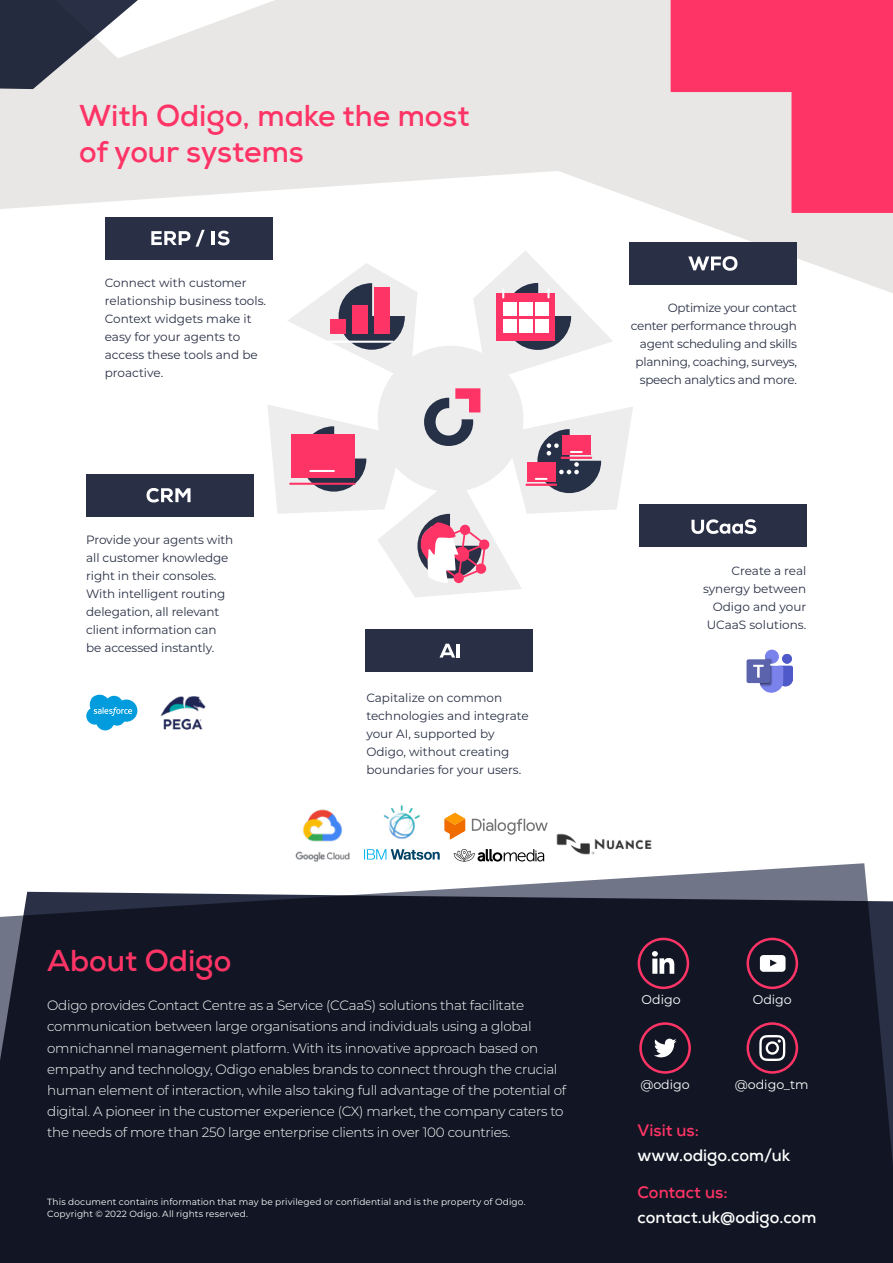
<style>
.page{position:relative;width:893px;height:1263px;background:#e8e7e6}
.page>*{position:absolute;margin:0;border:0;box-sizing:border-box;transform-origin:0 0}
.t1{font:700 30px/36px "Nexa";color:#ff3466}
.t2{font:700 16.5px "Nexa";color:#fff}
.t3{font:700 16.5px "Nexa";color:#ff3466}
.t4{font:300 13.5px/21px "Montserrat";letter-spacing:-.02em;color:#fff}
.t5{font:12.6px "Montserrat";color:#fff}
.t6{font:12px/18px "Montserrat";letter-spacing:-.01em;color:#2a3045}
.t7{font:9px/12px "Montserrat";letter-spacing:.015em;color:#fff}
</style>
<div class="page">
<div style="left:0;top:171px;width:893px;height:692px;background:#fff"></div>
<img style="left:381px;top:802px;width:44px;height:38px">
<svg style="left:381px;top:849px;width:59px;height:11px"></svg>
<svg style="left:444px;top:813px;width:22px;height:27px"></svg>
<svg style="left:472px;top:818px;width:76px;height:17px"></svg>
<img style="left:154px;top:687px;width:58px;height:51px">
<svg style="left:86px;top:693px;width:51px;height:37px;background:#5cbfe9"></svg>
<div style="left:765px;top:650px;width:14px;height:14px;background:#7a82eb;border-radius:50%"></div>
<svg style="left:746px;top:654px;width:47px;height:39px;background:#9298d6"></svg>
<img style="left:779px;top:666px;width:4px;height:24px">
<svg style="left:0;top:0;width:274px;height:89px"></svg>
<img style="left:557px;top:833px;width:95px;height:21px">
<img style="left:263px;top:802px;width:118px;height:61px">
<svg style="left:454px;top:849px;width:90px;height:12px"></svg>
<svg style="left:671px;top:0;width:222px;height:213px;fill:#ff3466"></svg>
<svg style="left:287px;top:263px;width:130px;height:118px"></svg>
<hr style="left:326px;top:341px;width:68px;height:2px;background:#fff">
<div style="left:330px;top:319px;width:16px;height:15px;background:#ff3466"></div>
<div style="left:352px;top:305px;width:16px;height:29px;background:#ff3466"></div>
<div style="left:374px;top:288px;width:16px;height:46px;background:#ff3466"></div>
<div style="left:378px;top:346px;width:145px;height:146px;background:#ededed;border-radius:50%"></div>
<div style="left:106px;top:217px;width:167px;height:42px;background:#293045"></div>
<div style="left:630px;top:242px;width:167px;height:43px;background:#293045"></div>
<div style="left:86px;top:474px;width:168px;height:43px;background:#293045"></div>
<div style="left:639px;top:505px;width:168px;height:42px;background:#293045"></div>
<div style="left:366px;top:630px;width:167px;height:42px;background:#293045"></div>
<svg style="left:151px;top:231px;width:39px;height:14px"></svg>
<svg style="left:196px;top:230px;width:9px;height:17px"></svg>
<svg style="left:218px;top:231px;width:12px;height:14px"></svg>
<hr style="left:211px;top:231px;width:3px;height:14px;background:#fff">
<svg style="left:147px;top:488px;width:44px;height:14px"></svg>
<svg style="left:439px;top:644px;width:21px;height:13px"></svg>
<svg style="left:691px;top:519px;width:65px;height:15px"></svg>
<svg style="left:688px;top:256px;width:49px;height:15px"></svg>
<svg style="left:473px;top:250px;width:140px;height:124px"></svg>
<div style="left:503px;top:303px;width:14px;height:13px;background:#fff"></div>
<div style="left:519px;top:303px;width:14px;height:13px;background:#fff"></div>
<div style="left:535px;top:303px;width:13px;height:13px;background:#fff"></div>
<div style="left:503px;top:320px;width:14px;height:13px;background:#fff"></div>
<div style="left:519px;top:320px;width:14px;height:13px;background:#fff"></div>
<div style="left:535px;top:320px;width:13px;height:13px;background:#fff"></div>
<svg style="left:267px;top:388px;width:366px;height:209px"></svg>
<svg style="left:0;top:863px;width:893px;height:29px;background:#dadbe0"></svg>
<div style="left:0;top:892px;width:893px;height:371px;background:#121624"></div>
<svg style="left:631px;top:927px;width:73px;height:76px;background:#2d2333"></svg>
<svg style="left:631px;top:1017px;width:73px;height:74px;background:#2d2332"></svg>
<div style="left:639px;top:1144px;width:167px;height:29px;background:#121624"></div>
<div style="left:639px;top:1203px;width:233px;height:30px;background:#121624"></div>
<svg style="left:731px;top:1017px;width:86px;height:74px;background:#2a2231"></svg>
<svg style="left:728px;top:927px;width:89px;height:76px;background:#2d2534"></svg>
<h1 class="t1" style="left:79px;top:98px;width:392px">With Odigo, make the most of your systems</h1>
<p class="t6" style="left:105px;top:274px;width:163px">Connect with customer relationship business tools.<br>Context widgets make it easy for your agents to access these tools and be proactive.</p>
<p class="t6" style="left:86px;top:531px;width:149px">Provide your agents with all customer knowledge right in their consoles.<br>With intelligent routing delegation, all relevant client information can be accessed instantly.</p>
<p class="t6" style="left:366px;top:689px;width:164px">Capitalize on common technologies and integrate your AI, supported by<br>Odigo, without creating boundaries for your users.</p>
<p class="t6" style="left:631px;top:298px;width:168px;text-align:right">Optimize your contact center performance through agent scheduling and skills planning, coaching, surveys, speech analytics and more.</p>
<p class="t6" style="left:703px;top:561px;width:105px;text-align:right">Create a real synergy between<br>Odigo and your<br>UCaaS solutions.</p>
<h1 class="t1" style="left:47px;top:943px;width:186px">About Odigo</h1>
<p class="t4" style="left:47px;top:995px;width:521px">Odigo provides Contact Centre as a Service (CCaaS) solutions that facilitate communication between large organisations and individuals using a global omnichannel management platform. With its innovative approach based on empathy and technology, Odigo enables brands to connect through the crucial human element of interaction, while also taking full advantage of the potential of digital. A pioneer in the customer experience (CX) market, the company caters to the needs of more than 250 large enterprise clients in over 100 countries.</p>
<p class="t7" style="left:47px;top:1195px;width:480px">This document contains information that may be privileged or confidential and is the property of Odigo.<br>Copyright © 2022 Odigo. All rights reserved.</p>
<p class="t5" style="left:642px;top:991px;width:41px">Odigo</p>
<p class="t5" style="left:753px;top:991px;width:41px">Odigo</p>
<p class="t5" style="left:640px;top:1076px;width:51px">@odigo</p>
<p class="t5" style="left:735px;top:1076px;width:75px">@odigo_tm</p>
<h2 class="t3" style="left:638px;top:1119px;width:63px">Visit us:</h2>
<h2 class="t2" style="left:638px;top:1144px;width:154px">www.odigo.com/uk</h2>
<h2 class="t3" style="left:638px;top:1182px;width:91px">Contact us:</h2>
<h2 class="t2" style="left:638px;top:1207px;width:180px">contact.uk@odigo.com</h2>
</div>
